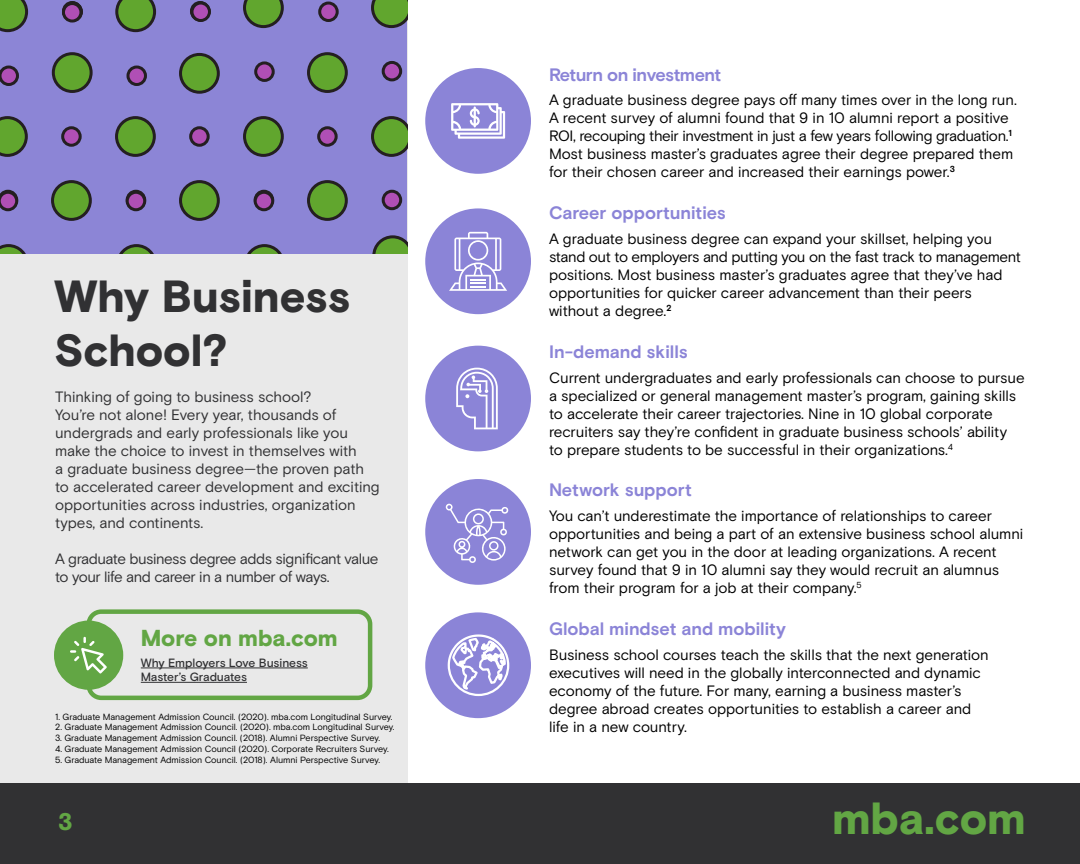
<style>
.page{position:relative;width:1080px;height:864px;background:#fff}
.page>*{position:absolute;margin:0;border:0;box-sizing:border-box;transform-origin:0 0}
.t1{font:900 45px/54px "Basis Grotesque Pro";color:#313133}
.t2{font:900 45px "Basis Grotesque Pro";letter-spacing:-.005em;color:#62a644}
.t3{font:900 24px "Basis Grotesque Pro";color:#62a644}
.t4{font:900 23.1px "Basis Grotesque Pro";letter-spacing:-.005em;color:#62a644}
.t5{font:700 18px "Basis Grotesque Pro";color:#8b84d7}
.t6{font:700 18px "Basis Grotesque Pro";letter-spacing:-.03em;color:#8b84d7}
.t7{font:15px/18px "Basis Grotesque Pro";letter-spacing:-.01em;color:#000}
.t8{font:15px/18px "Basis Grotesque Pro";letter-spacing:-.01em;color:#313133}
.t9{font:15px/18px "Basis Grotesque Pro";letter-spacing:-.035em;color:#313133}
.t10{font:500 12px/14.4px "Basis Grotesque Pro";letter-spacing:-.01em;color:#313133}
.t11{font:9px "Basis Grotesque Pro";letter-spacing:-.005em;color:#000}
</style>
<div class="page">
<div style="left:0;top:783px;width:1080px;height:81px;background:#313133"></div>
<div style="left:0;top:0;width:407px;height:783px;background:#e9e9e9"></div>
<div style="left:425px;top:68px;width:106px;height:106px;background:#8b84d7;border-radius:50%"></div>
<div style="left:425px;top:208px;width:106px;height:106px;background:#8b84d7;border-radius:50%"></div>
<div style="left:425px;top:346px;width:106px;height:105px;background:#8b84d7;border-radius:50%"></div>
<div style="left:425px;top:479px;width:106px;height:106px;background:#8b84d7;border-radius:50%"></div>
<div style="left:425px;top:612px;width:106px;height:106px;background:#8b84d7;border-radius:50%"></div>
<hr style="left:141px;top:668px;width:167px;height:1px;background:#313133">
<hr style="left:141px;top:682px;width:106px;height:1px;background:#313133">
<div style="left:86px;top:609px;width:286px;height:91px;border:4px solid #62a644;border-radius:13px"></div>
<div style="left:54px;top:621px;width:69px;height:69px;background:#62a644;border-radius:50%"></div>
<svg style="left:70px;top:637px;width:37px;height:37px"></svg>
<svg style="left:456px;top:368px;width:42px;height:61px"></svg>
<svg style="left:449px;top:232px;width:58px;height:59px"></svg>
<svg style="left:451px;top:103px;width:54px;height:36px"></svg>
<svg style="left:447px;top:634px;width:63px;height:63px"></svg>
<svg style="left:445px;top:503px;width:63px;height:60px"></svg>
<div style="left:0;top:0;width:407px;height:254px;background:#8c85d6"></div>
<svg style="left:0;top:0;width:28px;height:32px"></svg>
<svg style="left:0;top:65px;width:19px;height:21px"></svg>
<div style="left:62px;top:1px;width:20px;height:20px;border:3px solid #241f21;border-radius:50%"></div>
<div style="left:62px;top:1px;width:21px;height:21px;border:3px solid #241f21;border-radius:50%"></div>
<svg style="left:115px;top:0;width:41px;height:32px"></svg>
<svg style="left:128px;top:67px;width:18px;height:18px"></svg>
<div style="left:126px;top:65px;width:21px;height:21px;border:3px solid #241f21;border-radius:50%"></div>
<div style="left:191px;top:3px;width:18px;height:17px;background:#241f21;border-radius:50%"></div>
<div style="left:190px;top:1px;width:20px;height:20px;border:3px solid #241f21;border-radius:50%"></div>
<svg style="left:63px;top:3px;width:18px;height:18px"></svg>
<div style="left:62px;top:2px;width:21px;height:21px;border:3px solid #241f21;border-radius:50%"></div>
<svg style="left:192px;top:3px;width:18px;height:18px"></svg>
<div style="left:190px;top:1px;width:21px;height:21px;border:3px solid #241f21;border-radius:50%"></div>
<div style="left:53px;top:54px;width:38px;height:37px;background:#61a62e;border-radius:50%"></div>
<div style="left:52px;top:52px;width:41px;height:41px;border:3px solid #241f21;border-radius:50%"></div>
<div style="left:53px;top:182px;width:37px;height:37px;background:#61a62e;border-radius:50%"></div>
<div style="left:51px;top:180px;width:41px;height:41px;border:3px solid #241f21;border-radius:50%"></div>
<svg style="left:63px;top:128px;width:17px;height:17px"></svg>
<div style="left:61px;top:126px;width:21px;height:21px;border:3px solid #241f21;border-radius:50%"></div>
<div style="left:126px;top:190px;width:20px;height:20px;border:3px solid #241f21;border-radius:50%"></div>
<svg style="left:0;top:190px;width:18px;height:21px"></svg>
<div style="left:181px;top:182px;width:37px;height:37px;background:#61a62e;border-radius:50%"></div>
<div style="left:179px;top:180px;width:41px;height:41px;border:3px solid #241f21;border-radius:50%"></div>
<svg style="left:191px;top:128px;width:17px;height:17px"></svg>
<div style="left:189px;top:126px;width:21px;height:21px;border:3px solid #241f21;border-radius:50%"></div>
<div style="left:254px;top:190px;width:20px;height:20px;border:3px solid #241f21;border-radius:50%"></div>
<div style="left:127px;top:192px;width:18px;height:18px;background:#b04fb5;border-radius:50%"></div>
<div style="left:126px;top:191px;width:20px;height:20px;border:3px solid #241f21;border-radius:50%"></div>
<svg style="left:0;top:244px;width:26px;height:10px"></svg>
<svg style="left:119px;top:244px;width:35px;height:10px"></svg>
<svg style="left:247px;top:244px;width:35px;height:10px"></svg>
<svg style="left:0;top:116px;width:28px;height:41px"></svg>
<div style="left:117px;top:118px;width:37px;height:37px;background:#61a62e;border-radius:50%"></div>
<div style="left:115px;top:116px;width:41px;height:41px;border:3px solid #241f21;border-radius:50%"></div>
<div style="left:245px;top:118px;width:37px;height:37px;background:#61a62e;border-radius:50%"></div>
<div style="left:243px;top:116px;width:41px;height:41px;border:3px solid #241f21;border-radius:50%"></div>
<div style="left:181px;top:54px;width:37px;height:38px;background:#61a62e;border-radius:50%"></div>
<div style="left:179px;top:53px;width:41px;height:41px;border:3px solid #241f21;border-radius:50%"></div>
<svg style="left:371px;top:116px;width:36px;height:41px"></svg>
<div style="left:309px;top:54px;width:37px;height:37px;background:#61a62e;border-radius:50%"></div>
<div style="left:307px;top:52px;width:41px;height:41px;border:3px solid #241f21;border-radius:50%"></div>
<div style="left:309px;top:182px;width:37px;height:37px;background:#61a62e;border-radius:50%"></div>
<div style="left:307px;top:180px;width:41px;height:41px;border:3px solid #241f21;border-radius:50%"></div>
<svg style="left:319px;top:128px;width:17px;height:17px"></svg>
<div style="left:317px;top:126px;width:21px;height:21px;border:3px solid #241f21;border-radius:50%"></div>
<svg style="left:243px;top:0;width:41px;height:28px"></svg>
<svg style="left:256px;top:63px;width:17px;height:18px"></svg>
<div style="left:254px;top:61px;width:21px;height:21px;border:3px solid #241f21;border-radius:50%"></div>
<svg style="left:320px;top:3px;width:17px;height:18px"></svg>
<div style="left:318px;top:1px;width:21px;height:21px;border:3px solid #241f21;border-radius:50%"></div>
<div style="left:383px;top:191px;width:18px;height:18px;background:#b04fb5;border-radius:50%"></div>
<div style="left:382px;top:190px;width:20px;height:20px;border:3px solid #241f21;border-radius:50%"></div>
<svg style="left:371px;top:0;width:36px;height:28px"></svg>
<div style="left:383px;top:62px;width:18px;height:18px;background:#b04fb5;border-radius:50%"></div>
<div style="left:382px;top:61px;width:20px;height:20px;border:3px solid #241f21;border-radius:50%"></div>
<svg style="left:372px;top:235px;width:35px;height:19px"></svg>
<div style="left:255px;top:192px;width:18px;height:18px;background:#b04fb5;border-radius:50%"></div>
<div style="left:254px;top:191px;width:20px;height:20px;border:3px solid #241f21;border-radius:50%"></div>
<h1 class="t1" style="left:54px;top:272px;width:298px">Why Business<br>School?</h1>
<p class="t8" style="left:55px;top:388px;width:326px">Thinking of going to business school?<br>You’re not alone! Every year, thousands of undergrads and early professionals like you make the choice to invest in themselves with<br>a graduate business degree—the proven path to accelerated career development and exciting opportunities across industries, organization types, and continents.</p>
<p class="t9" style="left:55px;top:550px;width:325px">A graduate business degree adds significant value to your life and career in a number of ways.</p>
<h3 class="t4" style="left:141px;top:624px;width:199px">More on mba.com</h3>
<p class="t10" style="left:141px;top:656px;width:168px">Why Employers Love Business<br>Master’s Graduates</p>
<p class="t11" style="left:55px;top:711px;width:339px">1. Graduate Management Admission Council. (2020). mba.com Longitudinal Survey.</p>
<p class="t11" style="left:55px;top:722px;width:341px">2. Graduate Management Admission Council. (2020). mba.com Longitudinal Survey.</p>
<p class="t11" style="left:55px;top:733px;width:327px">3. Graduate Management Admission Council. (2018). Alumni Perspective Survey.</p>
<p class="t11" style="left:55px;top:744px;width:335px">4. Graduate Management Admission Council (2020). Corporate Recruiters Survey.</p>
<p class="t11" style="left:55px;top:754px;width:327px">5. Graduate Management Admission Council. (2018). Alumni Perspective Survey.</p>
<p class="t6" style="left:549px;top:64px;width:174px">Return on investment</p>
<p class="t7" style="left:549px;top:92px;width:469px">A graduate business degree pays off many times over in the long run.<br>A recent survey of alumni found that 9 in 10 alumni report a positive ROI, recouping their investment in just a few years following graduation.<sup>1<br></sup>Most business master’s graduates agree their degree prepared them for their chosen career and increased their earnings power.<sup>3</sup></p>
<p class="t5" style="left:549px;top:202px;width:178px">Career opportunities</p>
<p class="t7" style="left:549px;top:230px;width:473px">A graduate business degree can expand your skillset, helping you stand out to employers and putting you on the fast track to management positions. Most business master’s graduates agree that they’ve had opportunities for quicker career advancement than their peers without a degree.<sup>2</sup></p>
<p class="t5" style="left:549px;top:341px;width:140px">In-demand skills</p>
<p class="t7" style="left:549px;top:369px;width:477px">Current undergraduates and early professionals can choose to pursue a specialized or general management master’s program, gaining skills to accelerate their career trajectories. Nine in 10 global corporate recruiters say they’re confident in graduate business schools’ ability to prepare students to be successful in their organizations.<sup>4</sup></p>
<p class="t5" style="left:549px;top:480px;width:144px">Network support</p>
<p class="t7" style="left:549px;top:507px;width:476px">You can’t underestimate the importance of relationships to career opportunities and being a part of an extensive business school alumni network can get you in the door at leading organizations. A recent survey found that 9 in 10 alumni say they would recruit an alumnus from their program for a job at their company.<sup>5</sup></p>
<p class="t5" style="left:549px;top:618px;width:239px">Global mindset and mobility</p>
<p class="t7" style="left:549px;top:646px;width:441px">Business school courses teach the skills that the next generation executives will need in the globally interconnected and dynamic economy of the future. For many, earning a business master’s degree abroad creates opportunities to establish a career and life in a new country.</p>
<h2 class="t3" style="left:58px;top:808px;width:16px">3</h2>
<h1 class="t2" style="left:832px;top:792px;width:195px">mba.com</h1>
</div>
